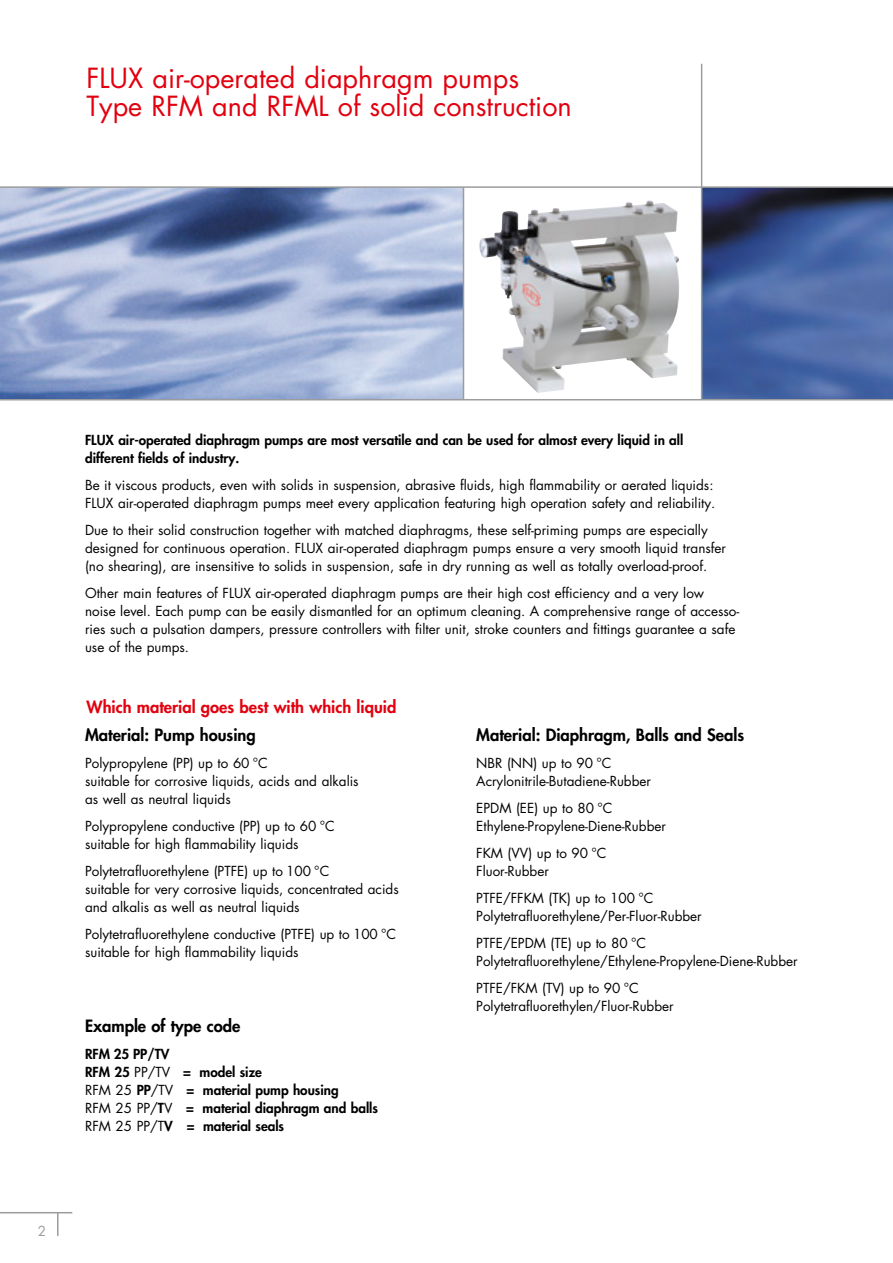
<style>
.page{position:relative;width:893px;height:1263px;background:#fff}
.page>*{position:absolute;margin:0;border:0;box-sizing:border-box;transform-origin:0 0}
.t1{font:27px/28.5px "Futura Std";color:#e2000f}
.Head_Tabellen{font:800 16.5px "Futura Std";color:#000}
.t2{font:800 16.5px "Futura Std";color:#e2000f}
.Copy{font:800 16.5px "Futura Std";color:#000}
.Head_Tabellen-2{font:13.5px/18px "Futura Std";color:#000}
.Copy-2{font:13.5px/18px "Futura Std";color:#000}
.Head_Tabellen-3{font:800 13.5px/18px "Futura Std";color:#000}
.Headlines{font:13.5px "Futura Std";color:#000}
.Copy_fett{font:13.5px "Futura Std";color:#9c9c9c}
.s1{font-weight:400}
</style>
<div class="page">
<hr style="left:0;top:1212px;width:72px;height:1px;background:#9c9c9c">
<hr style="left:57px;top:1213px;width:2px;height:23px;background:#9c9c9c">
<img style="left:0;top:188px;width:463px;height:211px">
<img style="left:702px;top:188px;width:191px;height:211px">
<hr style="left:701px;top:64px;width:1px;height:336px;background:#9c9c9c">
<hr style="left:463px;top:187px;width:1px;height:213px;background:#9c9c9c">
<img style="left:479px;top:201px;width:200px;height:192px">
<hr style="left:0;top:186px;width:893px;height:2px;background:#9c9c9c">
<hr style="left:0;top:399px;width:893px;height:1px;background:#9c9c9c">
<p class="t1" style="left:87px;top:64px;width:487px">FLUX air-operated diaphragm pumps<br>Type RFM and RFML of solid construction</p>
<p class="Copy_fett" style="left:38px;top:1222px;width:10px">2</p>
<p class="Head_Tabellen-3" style="left:85px;top:431px;width:600px">FLUX air-operated diaphragm pumps are most versatile and can be used for almost every liquid in all different fields of industry.</p>
<p class="Head_Tabellen-2" style="left:85px;top:476px;width:632px">Be it viscous products, even with solids in suspension, abrasive fluids, high flammability or aerated liquids:<br>FLUX air-operated diaphragm pumps meet every application featuring high operation safety and reliability.</p>
<p class="Head_Tabellen-2" style="left:85px;top:521px;width:642px">Due to their solid construction together with matched diaphragms, these self-priming pumps are especially designed for continuous operation. FLUX air-operated diaphragm pumps ensure a very smooth liquid transfer (no shearing), are insensitive to solids in suspension, safe in dry running as well as totally overload-proof.</p>
<p class="Head_Tabellen-2" style="left:85px;top:584px;width:656px">Other main features of FLUX air-operated diaphragm pumps are their high cost efficiency and a very low<br>noise level. Each pump can be easily dismantled for an optimum cleaning. A comprehensive range of accesso&shy;ries such a pulsation dampers, pressure controllers with filter unit, stroke counters and fittings guarantee a safe use of the pumps.</p>
<p class="t2" style="left:87px;top:696px;width:311px">Which material goes best with which liquid</p>
<p class="Head_Tabellen" style="left:85px;top:724px;width:172px">Material: Pump housing</p>
<p class="Head_Tabellen-2" style="left:85px;top:754px;width:184px">Polypropylene (PP) up to 60 °C</p>
<p class="Copy-2" style="left:85px;top:772px;width:275px">suitable for corrosive liquids, acids and alkalis as well as neutral liquids</p>
<p class="Headlines" style="left:85px;top:817px;width:251px">Polypropylene conductive (PP) up to 60 °C</p>
<p class="Copy-2" style="left:85px;top:835px;width:215px">suitable for high flammability liquids</p>
<p class="Headlines" style="left:85px;top:862px;width:246px">Polytetrafluorethylene (PTFE) up to 100 °C</p>
<p class="Copy-2" style="left:85px;top:880px;width:315px">suitable for very corrosive liquids, concentrated acids and alkalis as well as neutral liquids</p>
<p class="Headlines" style="left:85px;top:925px;width:313px">Polytetrafluorethylene conductive (PTFE) up to 100 °C</p>
<p class="Copy-2" style="left:85px;top:943px;width:215px">suitable for high flammability liquids</p>
<p class="Copy" style="left:85px;top:1015px;width:157px">Example of type code</p>
<p class="Head_Tabellen-3" style="left:85px;top:1044px;width:86px">RFM 25 PP/TV</p>
<p class="Head_Tabellen-3" style="left:85px;top:1062px;width:178px">RFM 25 <span class="s1">PP/TV</span> = model size</p>
<p class="Head_Tabellen-3" style="left:85px;top:1080px;width:255px"><span class="s1">RFM 25</span> PP<span class="s1">/TV</span> = material pump housing</p>
<p class="Head_Tabellen-3" style="left:85px;top:1098px;width:294px"><span class="s1">RFM 25 PP/</span>T<span class="s1">V</span> = material diaphragm and balls</p>
<p class="Head_Tabellen-3" style="left:85px;top:1116px;width:201px"><span class="s1">RFM 25 PP/T</span>V = material seals</p>
<p class="Head_Tabellen" style="left:476px;top:724px;width:269px">Material: Diaphragm, Balls and Seals</p>
<p class="Headlines" style="left:476px;top:754px;width:137px">NBR (NN) up to 90 °C</p>
<p class="Copy-2" style="left:476px;top:772px;width:176px">Acrylonitrile-Butadiene-Rubber</p>
<p class="Headlines" style="left:476px;top:799px;width:138px">EPDM (EE) up to 80 °C</p>
<p class="Copy-2" style="left:476px;top:817px;width:191px">Ethylene-Propylene-Diene-Rubber</p>
<p class="Headlines" style="left:476px;top:844px;width:132px">FKM (VV) up to 90 °C</p>
<p class="Copy-2" style="left:476px;top:862px;width:74px">Fluor-Rubber</p>
<p class="Copy-2" style="left:476px;top:889px;width:179px">PTFE/FFKM (TK) up to 100 °C</p>
<p class="Copy-2" style="left:476px;top:907px;width:227px">Polytetrafluorethylene/Per-Fluor-Rubber</p>
<p class="Copy-2" style="left:476px;top:934px;width:171px">PTFE/EPDM (TE) up to 80 °C</p>
<p class="Copy-2" style="left:476px;top:952px;width:323px">Polytetrafluorethylene/Ethylene-Propylene-Diene-Rubber</p>
<p class="Copy-2" style="left:476px;top:979px;width:164px">PTFE/FKM (TV) up to 90 °C</p>
<p class="Copy-2" style="left:476px;top:997px;width:199px">Polytetrafluorethylen/Fluor-Rubber</p>
</div>
